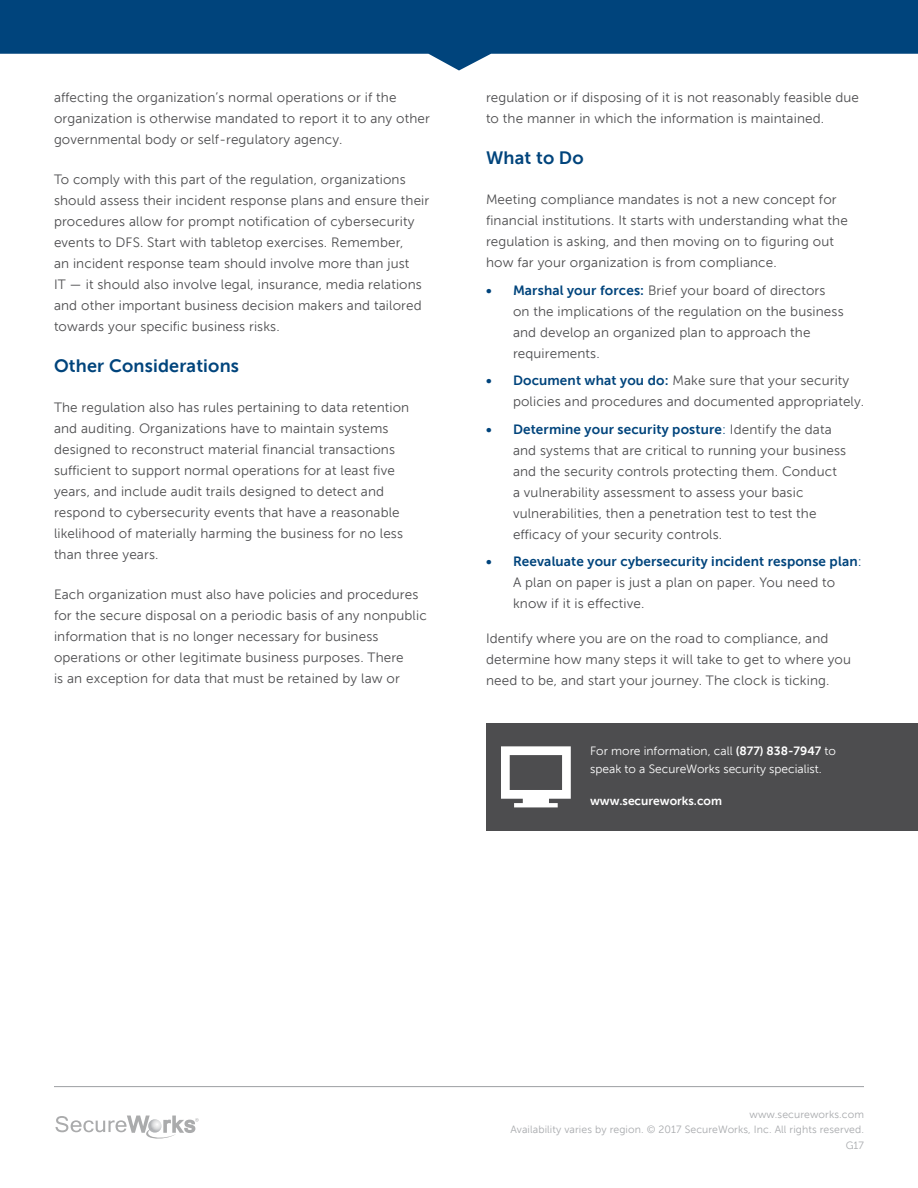
<style>
.page{position:relative;width:918px;height:1188px;background:#fff}
.page>*{position:absolute;margin:0;border:0;box-sizing:border-box;transform-origin:0 0}
.t1{font:700 18px "Museo Sans For Dell";letter-spacing:.01em;color:#00447c}
.t2{font:13.5px/21px "Museo Sans For Dell";letter-spacing:.01em;color:#4d4d4f}
.t3{font:12px/18px "Museo Sans For Dell";color:#fff}
.t4{font:700 12px "Museo Sans For Dell";color:#fff}
.t5{font:10.5px/15px "Museo Sans For Dell";letter-spacing:.01em;color:#a7a9ac;text-align:right}
.s1{font-weight:700;color:#00447c}
.s2{color:#00447c}
.s3{font-weight:700}
</style>
<div class="page">
<hr style="left:54px;top:1086px;width:810px;height:1px;background:#a7a9ac">
<svg style="left:0;top:0;width:918px;height:70px;fill:#00447c"></svg>
<svg style="left:55px;top:1116px;width:144px;height:23px"></svg>
<div style="left:486px;top:723px;width:432px;height:108px;background:#4d4d4f"></div>
<svg style="left:501px;top:746px;width:70px;height:61px"></svg>
<p class="t2" style="left:54px;top:87px;width:378px">affecting the organization’s normal operations or if the organization is otherwise mandated to report it to any other governmental body or self-regulatory agency.</p>
<p class="t2" style="left:54px;top:169px;width:377px">To comply with this part of the regulation, organizations should assess their incident response plans and ensure their procedures allow for prompt notification of cybersecurity events to DFS. Start with tabletop exercises. Remember,<br>an incident response team should involve more than just<br>IT — it should also involve legal, insurance, media relations and other important business decision makers and tailored towards your specific business risks.</p>
<h1 class="t1" style="left:54px;top:356px;width:187px">Other Considerations</h1>
<p class="t2" style="left:54px;top:397px;width:357px">The regulation also has rules pertaining to data retention and auditing. Organizations have to maintain systems designed to reconstruct material financial transactions sufficient to support normal operations for at least five years, and include audit trails designed to detect and respond to cybersecurity events that have a reasonable likelihood of materially harming the business for no less than three years.</p>
<p class="t2" style="left:54px;top:584px;width:374px">Each organization must also have policies and procedures for the secure disposal on a periodic basis of any nonpublic information that is no longer necessary for business operations or other legitimate business purposes. There<br>is an exception for data that must be retained by law or</p>
<p class="t2" style="left:486px;top:87px;width:375px">regulation or if disposing of it is not reasonably feasible due to the manner in which the information is maintained.</p>
<h1 class="t1" style="left:486px;top:148px;width:99px">What to Do</h1>
<p class="t2" style="left:486px;top:189px;width:363px">Meeting compliance mandates is not a new concept for financial institutions. It starts with understanding what the regulation is asking, and then moving on to figuring out how far your organization is from compliance.</p>
<p class="t2" style="left:513px;top:280px;width:332px;text-indent:-27px"><span class="s1">• Marshal your forces:</span> Brief your board of directors on the implications of the regulation on the business and develop an organized plan to approach the requirements.</p>
<p class="t2" style="left:513px;top:370px;width:353px;text-indent:-27px"><span class="s1">• Document what you do:</span> Make sure that your security policies and procedures and documented appropriately.</p>
<p class="t2" style="left:513px;top:419px;width:335px;text-indent:-27px"><span class="s1">• Determine your security posture</span><span class="s2">:</span> Identify the data and systems that are critical to running your business and the security controls protecting them. Conduct a vulnerability assessment to assess your basic vulnerabilities, then a penetration test to test the efficacy of your security controls.</p>
<p class="t2" style="left:513px;top:551px;width:350px;text-indent:-27px"><span class="s1">• Reevaluate your cybersecurity incident response plan</span><span class="s2">:<br></span>A plan on paper is just a plan on paper. You need to know if it is effective.</p>
<p class="t2" style="left:486px;top:628px;width:367px">Identify where you are on the road to compliance, and determine how many steps it will take to get to where you need to be, and start your journey. The clock is ticking.</p>
<p class="t3" style="left:590px;top:742px;width:248px">For more information, call <span class="s3">(877) 838-7947</span> to speak to a SecureWorks security specialist.</p>
<p class="t4" style="left:590px;top:794px;width:133px">www.secureworks.com</p>
<p class="t5" style="left:510px;top:1107px;width:355px">www.secureworks.com<br>Availability varies by region. © 2017 SecureWorks, Inc. All rights reserved.</p>
<p class="t5" style="left:846px;top:1138px;width:20px">G17</p>
</div>
